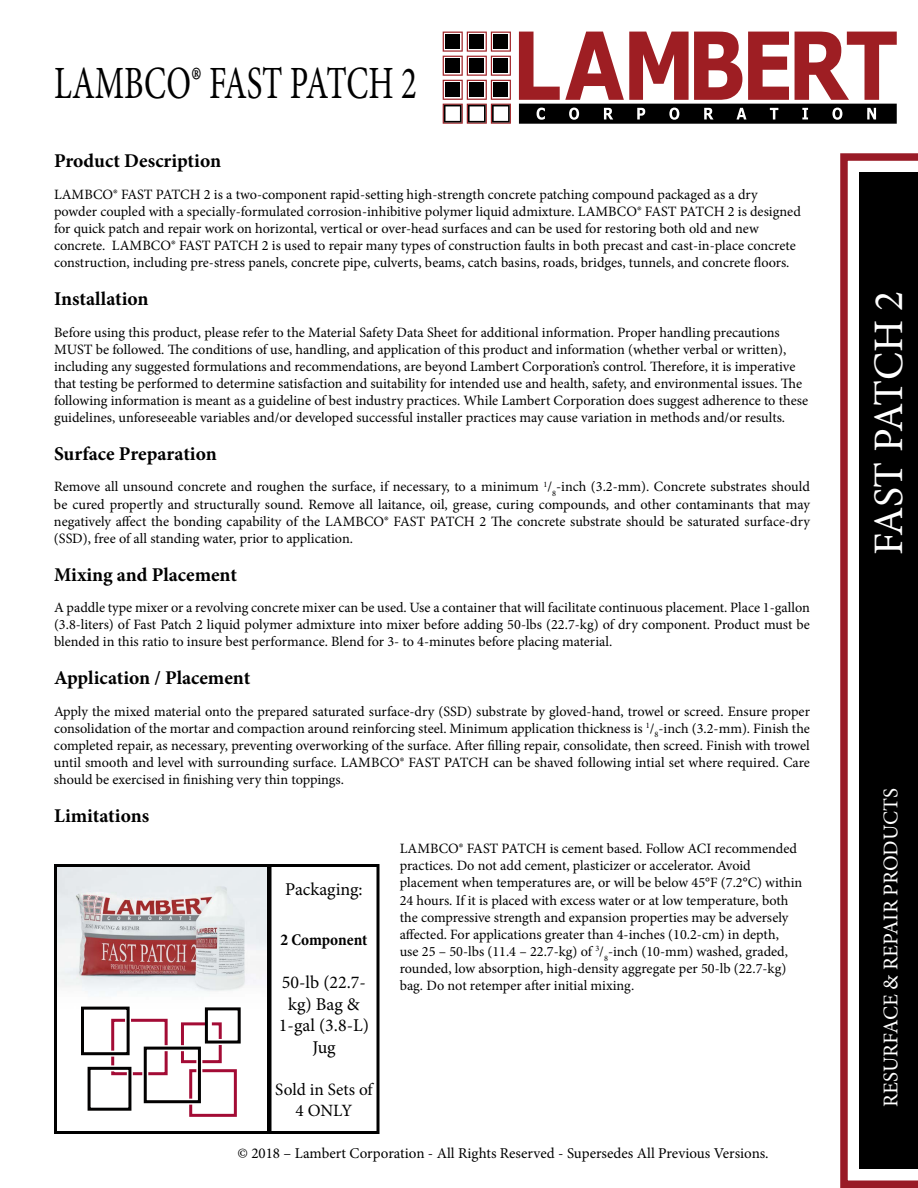
<style>
.page{position:relative;width:918px;height:1188px;background:#fff}
.page>*{position:absolute;margin:0;border:0;box-sizing:border-box;transform-origin:0 0}
.t1{font:46.2px "Minion Pro";color:#000;scale:.71 1}
.t2{font:42px "Minion Pro";letter-spacing:-.01em;color:#fff}
.t3{font:21px "Minion Pro";letter-spacing:-.005em;color:#fff}
.t4{font:700 19.5px "Minion Pro";color:#000}
.t5{font:18px/21.6px "Minion Pro";color:#000;text-align:center}
.t6{font:17.25px/20.7px "Minion Pro";color:#000;text-align:center}
.t7{font:700 condensed 16.5px "Minion Pro";letter-spacing:-.005em;color:#000}
.t8{font:15px "Minion Pro";color:#000}
.t9{font:14.25px/17.1px "Minion Pro";color:#000}
</style>
<div class="page">
<svg style="left:519px;top:32px;width:378px;height:92px"></svg>
<svg style="left:443px;top:32px;width:68px;height:92px"></svg>
<div style="left:470px;top:83px;width:14px;height:14px;background:#000"></div>
<div style="left:494px;top:83px;width:14px;height:14px;background:#000"></div>
<div style="left:446px;top:83px;width:14px;height:14px;background:#000"></div>
<div style="left:470px;top:58px;width:14px;height:15px;background:#000"></div>
<div style="left:494px;top:58px;width:14px;height:15px;background:#000"></div>
<div style="left:446px;top:58px;width:14px;height:15px;background:#000"></div>
<div style="left:470px;top:34px;width:14px;height:15px;background:#000"></div>
<div style="left:494px;top:34px;width:14px;height:15px;background:#000"></div>
<div style="left:446px;top:34px;width:14px;height:15px;background:#000"></div>
<svg style="left:840px;top:153px;width:78px;height:1035px"></svg>
<div style="left:859px;top:173px;width:59px;height:996px;background:#000"></div>
<div style="left:268px;top:864px;width:112px;height:270px;border:3px solid #000"></div>
<img style="left:58px;top:868px;width:208px;height:160px">
<div style="left:54px;top:864px;width:216px;height:270px;border:3px solid #000"></div>
<div style="left:111px;top:1019px;width:57px;height:56px;border:3px solid #a30b35"></div>
<div style="left:181px;top:1022px;width:41px;height:41px;border:3px solid #a30b35"></div>
<div style="left:189px;top:1069px;width:48px;height:48px;border:3px solid #a30b35"></div>
<div style="left:80px;top:1005px;width:51px;height:52px;border:6px solid #fff"></div>
<div style="left:81px;top:1007px;width:49px;height:48px;border:3px solid #020101"></div>
<div style="left:86px;top:1065px;width:47px;height:47px;border:6px solid #fff"></div>
<div style="left:88px;top:1067px;width:43px;height:44px;border:3px solid #020101"></div>
<div style="left:142px;top:1045px;width:60px;height:60px;border:6px solid #fff"></div>
<div style="left:144px;top:1047px;width:57px;height:56px;border:3px solid #020101"></div>
<div style="left:205px;top:1007px;width:36px;height:37px;border:3px solid #020101"></div>
<h1 class="t1" style="left:54px;top:52px;width:513px">LAMBCO® FAST PATCH 2</h1>
<h3 class="t4" style="left:54px;top:147px;width:169px">Product Description</h3>
<p class="t9" style="left:54px;top:186px;width:748px">LAMBCO® FAST PATCH 2 is a two-component rapid-setting high-strength concrete patching compound packaged as a dry powder coupled with a specially-formulated corrosion-inhibitive polymer liquid admixture. LAMBCO® FAST PATCH 2 is designed for quick patch and repair work on horizontal, vertical or over-head surfaces and can be used for restoring both old and new concrete. LAMBCO® FAST PATCH 2 is used to repair many types of construction faults in both precast and cast-in-place concrete construction, including pre-stress panels, concrete pipe, culverts, beams, catch basins, roads, bridges, tunnels, and concrete floors.</p>
<h3 class="t4" style="left:54px;top:285px;width:96px">Installation</h3>
<p class="t9" style="left:54px;top:324px;width:756px">Before using this product, please refer to the Material Safety Data Sheet for additional information. Proper handling precautions MUST be followed. The conditions of use, handling, and application of this product and information (whether verbal or written), including any suggested formulations and recommendations, are beyond Lambert Corporation’s control. Therefore, it is imperative that testing be performed to determine satisfaction and suitability for intended use and health, safety, and environmental issues. The following information is meant as a guideline of best industry practices. While Lambert Corporation does suggest adherence to these guidelines, unforeseeable variables and/or developed successful installer practices may cause variation in methods and/or results.</p>
<h3 class="t4" style="left:54px;top:440px;width:164px">Surface Preparation</h3>
<p class="t9" style="left:54px;top:478px;width:758px;text-align:justify">Remove all unsound concrete and roughen the surface, if necessary, to a minimum <sup>1</sup>/<sub>8</sub>-inch (3.2-mm). Concrete substrates should be cured propertly and structurally sound. Remove all laitance, oil, grease, curing compounds, and other contaminants that may negatively affect the bonding capability of the LAMBCO® FAST PATCH 2 The concrete substrate should be saturated surface-dry (SSD), free of all standing water, prior to application.</p>
<h3 class="t4" style="left:54px;top:561px;width:185px">Mixing and Placement</h3>
<p class="t9" style="left:54px;top:599px;width:758px;text-align:justify">A paddle type mixer or a revolving concrete mixer can be used. Use a container that will facilitate continuous placement. Place 1-gallon (3.8-liters) of Fast Patch 2 liquid polymer admixture into mixer before adding 50-lbs (22.7-kg) of dry component. Product must be blended in this ratio to insure best performance. Blend for 3- to 4-minutes before placing material.</p>
<h3 class="t4" style="left:54px;top:664px;width:198px">Application / Placement</h3>
<p class="t9" style="left:54px;top:703px;width:757px;text-align:justify">Apply the mixed material onto the prepared saturated surface-dry (SSD) substrate by gloved-hand, trowel or screed. Ensure proper consolidation of the mortar and compaction around reinforcing steel. Minimum application thickness is <sup>1</sup>/<sub>8</sub>-inch (3.2-mm). Finish the completed repair, as necessary, preventing overworking of the surface. After filling repair, consolidate, then screed. Finish with trowel until smooth and level with surrounding surface. LAMBCO® FAST PATCH can be shaved following intial set where required. Care should be exercised in finishing very thin toppings.</p>
<h3 class="t4" style="left:54px;top:802px;width:97px">Limitations</h3>
<p class="t9" style="left:400px;top:840px;width:404px">LAMBCO® FAST PATCH is cement based. Follow ACI recommended practices. Do not add cement, plasticizer or accelerator. Avoid placement when temperatures are, or will be below 45°F (7.2°C) within 24 hours. If it is placed with excess water or at low temperature, both the compressive strength and expansion properties may be adversely affected. For applications greater than 4-inches (10.2-cm) in depth,<br>use 25 – 50-lbs (11.4 – 22.7-kg) of <sup>3</sup>/<sub>8</sub>-inch (10-mm) washed, graded, rounded, low absorption, high-density aggregate per 50-lb (22.7-kg) bag. Do not retemper after initial mixing.</p>
<p class="t5" style="left:285px;top:879px;width:79px">Packaging:</p>
<p class="t7" style="left:280px;top:928px;width:89px">2 Component</p>
<p class="t5" style="left:279px;top:972px;width:92px">50-lb (22.7- kg) Bag &amp;<br>1-gal (3.8-L)<br>Jug</p>
<p class="t6" style="left:275px;top:1079px;width:99px">Sold in Sets of<br>4 ONLY</p>
<p class="t8" style="left:237px;top:1143px;width:533px">© 2018 – Lambert Corporation - All Rights Reserved - Supersedes All Previous Versions.</p>
<h2 class="t2" style="left:861px;top:555px;width:266px;rotate:-90deg">FAST PATCH 2</h2>
<h3 class="t3" style="left:877px;top:1107px;width:321px;rotate:-90deg">RESURFACE &amp; REPAIR PRODUCTS</h3>
</div>
